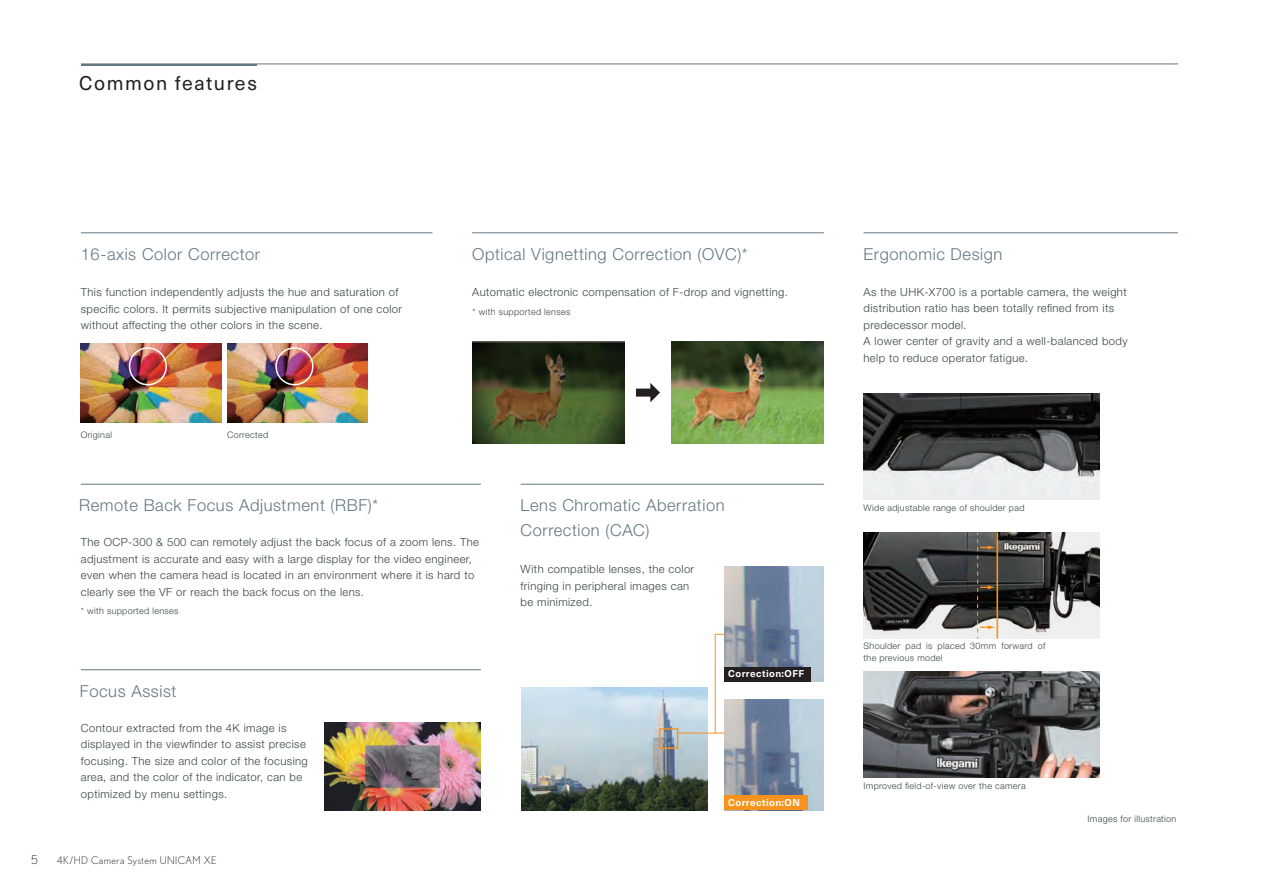
<style>
.page{position:relative;width:1263px;height:893px;background:#fff}
.page>*{position:absolute;margin:0;border:0;box-sizing:border-box;transform-origin:0 0}
.t1{font:19.5px "Neue Haas Unica W1 G";letter-spacing:.08em;color:#231f20}
.t2{font:300 16.5px/25.5px "Helvetica Neue LT Pro";letter-spacing:.035em;color:#647882}
.t3{font:300 12px "Nobel";color:#231f20}
.t4{font:300 11.25px/16.5px "Helvetica Neue LT Pro";letter-spacing:.035em;color:#384546}
.t5{font:300 10.5px "Nobel";letter-spacing:.04em;color:#231f20}
.t6{font:700 9.75px "Neue Haas Unica W1 G";letter-spacing:.045em;color:#fff}
.t7{font:300 9px/12px "Helvetica Neue LT Pro";letter-spacing:.035em;color:#384546}
</style>
<div class="page">
<img style="left:522px;top:688px;width:185px;height:122px">
<img style="left:324px;top:722px;width:157px;height:88px">
<img style="left:81px;top:344px;width:140px;height:79px">
<img style="left:227px;top:344px;width:140px;height:79px">
<div style="left:129px;top:347px;width:38px;height:38px;border:2px solid #fff;border-radius:50%"></div>
<div style="left:275px;top:347px;width:39px;height:38px;border:2px solid #fff;border-radius:50%"></div>
<div style="left:659px;top:728px;width:19px;height:21px;border:1px solid #f7931d"></div>
<img style="left:671px;top:342px;width:153px;height:101px">
<img style="left:472px;top:342px;width:153px;height:101px">
<div style="left:636px;top:389px;width:16px;height:8px;background:#231f20"></div>
<svg style="left:650px;top:383px;width:10px;height:19px"></svg>
<hr style="left:81px;top:64px;width:1097px;height:1px;background:#647882">
<hr style="left:81px;top:64px;width:175px;height:2px;background:#647882">
<hr style="left:81px;top:233px;width:351px;height:1px;background:#647882">
<hr style="left:472px;top:233px;width:352px;height:1px;background:#647882">
<hr style="left:863px;top:233px;width:315px;height:1px;background:#647882">
<hr style="left:521px;top:484px;width:303px;height:1px;background:#647882">
<hr style="left:81px;top:484px;width:400px;height:1px;background:#647882">
<hr style="left:81px;top:669px;width:400px;height:1px;background:#647882">
<img style="left:724px;top:566px;width:100px;height:115px">
<img style="left:724px;top:699px;width:100px;height:111px">
<div style="left:724px;top:667px;width:86px;height:14px;background:#231f20"></div>
<div style="left:724px;top:796px;width:83px;height:14px;background:#f7931d"></div>
<svg style="left:677px;top:634px;width:48px;height:100px"></svg>
<hr style="left:1262px;top:0;width:1px;height:893px;background:#2f3b40">
<img style="left:1262px;top:362px;width:1px;height:393px">
<img style="left:863px;top:394px;width:236px;height:106px">
<img style="left:863px;top:533px;width:236px;height:106px">
<hr style="left:996px;top:533px;width:2px;height:106px;background:#f7931d">
<svg style="left:977px;top:533px;width:18px;height:106px"></svg>
<img style="left:863px;top:671px;width:236px;height:106px">
<h1 class="t1" style="left:79px;top:68px;width:179px">Common features</h1>
<h2 class="t2" style="left:81px;top:241px;width:181px">16-axis Color Corrector</h2>
<p class="t4" style="left:81px;top:284px;width:323px">This function independently adjusts the hue and saturation of specific colors. It permits subjective manipulation of one color without affecting the other colors in the scene.</p>
<p class="t4" style="left:472px;top:283px;width:317px">Automatic electronic compensation of F-drop and vignetting.</p>
<h2 class="t2" style="left:472px;top:241px;width:277px">Optical Vignetting Correction (OVC)*</h2>
<p class="t7" style="left:473px;top:306px;width:99px">* with supported lenses</p>
<p class="t7" style="left:81px;top:429px;width:33px">Original</p>
<p class="t7" style="left:227px;top:429px;width:43px">Corrected</p>
<h2 class="t2" style="left:79px;top:492px;width:300px">Remote Back Focus Adjustment (RBF)*</h2>
<p class="t4" style="left:81px;top:534px;width:400px">The OCP-300 &amp; 500 can remotely adjust the back focus of a zoom lens. The adjustment is accurate and easy with a large display for the video engineer, even when the camera head is located in an environment where it is hard to clearly see the VF or reach the back focus on the lens.</p>
<p class="t7" style="left:81px;top:604px;width:99px">* with supported lenses</p>
<h2 class="t2" style="left:80px;top:678px;width:98px">Focus Assist</h2>
<p class="t4" style="left:81px;top:719px;width:228px">Contour extracted from the 4K image is displayed in the viewfinder to assist precise focusing. The size and color of the focusing area, and the color of the indicator, can be optimized by menu settings.</p>
<p class="t3" style="left:31px;top:853px;width:8px">5</p>
<p class="t5" style="left:57px;top:854px;width:161px">4K/HD Camera System UNICAM XE</p>
<h2 class="t2" style="left:521px;top:492px;width:205px">Lens Chromatic Aberration<br>Correction (CAC)</h2>
<p class="t4" style="left:521px;top:560px;width:175px">With compatible lenses, the color fringing in peripheral images can be minimized.</p>
<p class="t6" style="left:728px;top:666px;width:77px">Correction:OFF</p>
<p class="t6" style="left:728px;top:795px;width:73px">Correction:ON</p>
<h2 class="t2" style="left:863px;top:241px;width:140px">Ergonomic Design</h2>
<p class="t4" style="left:863px;top:283px;width:265px">As the UHK-X700 is a portable camera, the weight distribution ratio has been totally refined from its predecessor model.<br>A lower center of gravity and a well-balanced body help to reduce operator fatigue.</p>
<p class="t7" style="left:863px;top:501px;width:162px">Wide adjustable range of shoulder pad</p>
<p class="t7" style="left:863px;top:640px;width:183px">Shoulder pad is placed 30mm forward of the previous model</p>
<p class="t7" style="left:863px;top:779px;width:164px">Improved field-of-view over the camera</p>
<p class="t7" style="left:1088px;top:812px;width:90px">Images for illustration</p>
</div>
